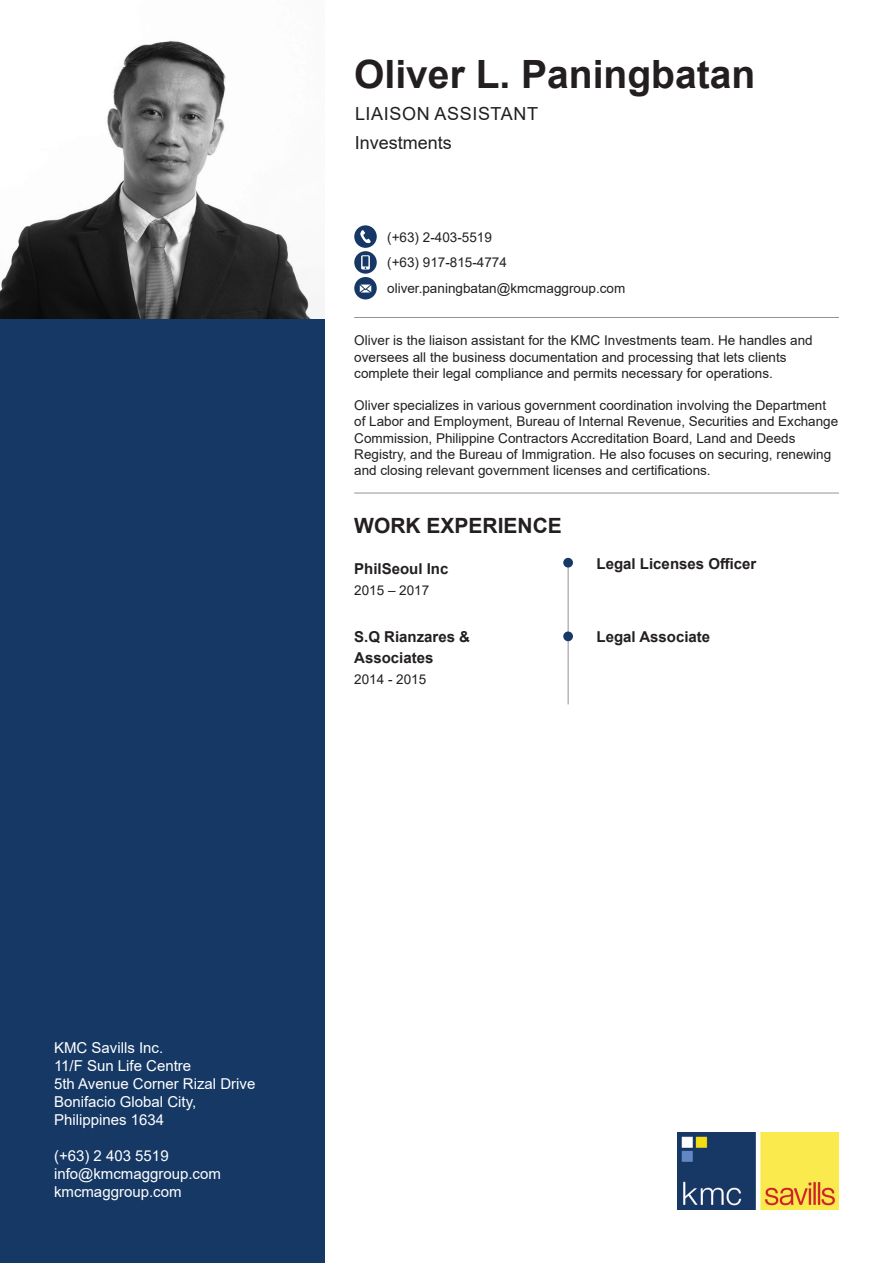
<style>
.page{position:relative;width:893px;height:1263px;background:#fff}
.page>*{position:absolute;margin:0;border:0;box-sizing:border-box;transform-origin:0 0}
.t1{font:700 39px "Arial";color:#231f20}
.t2{font:700 21px "Arial";color:#231f20}
.t3{font:18px "Arial";letter-spacing:.035em;color:#231f20}
.t4{font:18px "Arial";color:#231f20}
.t5{font:15px/18px "Arial";color:#fff}
.t6{font:700 15px "Arial";color:#231f20}
.t7{font:13.5px/16.2px "Arial";color:#231f20}
</style>
<div class="page">
<div style="left:0;top:317px;width:325px;height:946px;background:#163865"></div>
<hr style="left:354px;top:317px;width:485px;height:1px;background:#231f20">
<hr style="left:354px;top:493px;width:485px;height:1px;background:#231f20">
<hr style="left:568px;top:565px;width:1px;height:139px;background:#231f20">
<div style="left:563px;top:558px;width:10px;height:9px;background:#163865;border-radius:50%"></div>
<div style="left:563px;top:631px;width:10px;height:10px;background:#163865;border-radius:50%"></div>
<svg style="left:354px;top:225px;width:23px;height:74px"></svg>
<img style="left:677px;top:1132px;width:162px;height:77px">
<img style="left:0;top:40px;width:325px;height:278px">
<h1 class="t1" style="left:354px;top:47px;width:402px">Oliver L. Paningbatan</h1>
<h3 class="t3" style="left:355px;top:101px;width:185px">LIAISON ASSISTANT</h3>
<h3 class="t4" style="left:355px;top:130px;width:99px">Investments</h3>
<p class="t7" style="left:387px;top:224px;width:240px;line-height:25.8px">(+63) 2-403-5519<br>(+63) 917-815-4774 oliver.paningbatan@kmcmaggroup.com</p>
<p class="t7" style="left:354px;top:332px;width:460px">Oliver is the liaison assistant for the KMC Investments team. He handles and oversees all the business documentation and processing that lets clients complete their legal compliance and permits necessary for operations.</p>
<p class="t7" style="left:354px;top:397px;width:486px">Oliver specializes in various government coordination involving the Department of Labor and Employment, Bureau of Internal Revenue, Securities and Exchange Commission, Philippine Contractors Accreditation Board, Land and Deeds Registry, and the Bureau of Immigration. He also focuses on securing, renewing and closing relevant government licenses and certifications.</p>
<h2 class="t2" style="left:354px;top:511px;width:209px">WORK EXPERIENCE</h2>
<p class="t6" style="left:354px;top:558px;width:96px">PhilSeoul Inc</p>
<p class="t7" style="left:354px;top:582px;width:77px">2015 – 2017</p>
<p class="t6" style="left:597px;top:553px;width:161px">Legal Licenses Officer</p>
<p class="t6" style="left:354px;top:626px;width:117px">S.Q Rianzares &amp;</p>
<p class="t6" style="left:597px;top:627px;width:115px">Legal Associate</p>
<p class="t6" style="left:354px;top:647px;width:81px">Associates</p>
<p class="t7" style="left:354px;top:671px;width:74px">2014 - 2015</p>
<p class="t5" style="left:54px;top:1038px;width:203px">KMC Savills Inc.<br>11/F Sun Life Centre<br>5th Avenue Corner Rizal Drive<br>Bonifacio Global City,<br>Philippines 1634</p>
<p class="t5" style="left:54px;top:1146px;width:168px">(+63) 2 403 5519 info@kmcmaggroup.com kmcmaggroup.com</p>
</div>
